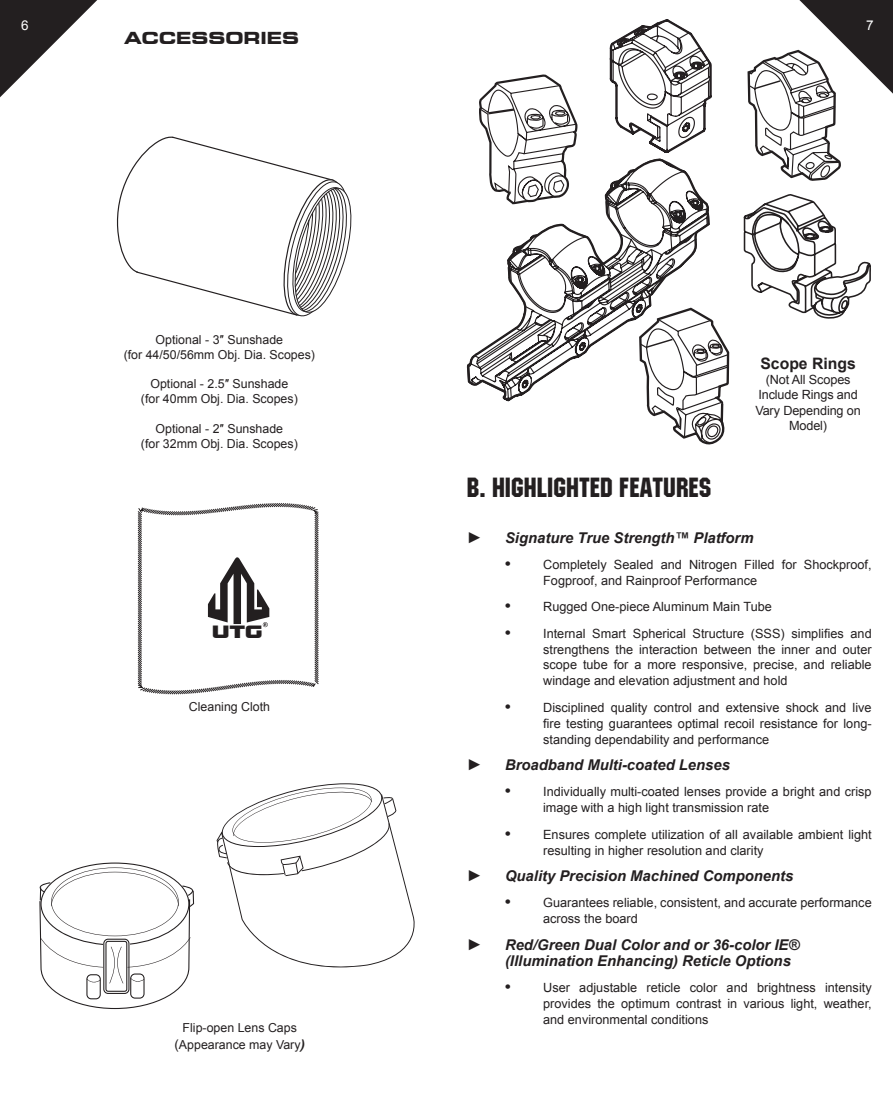
<style>
.page{position:relative;width:893px;height:1117px;background:#fff}
.page>*{position:absolute;margin:0;border:0;box-sizing:border-box;transform-origin:0 0}
.t1{font:27.45px "Machine IT Cby BT";color:#231f20}
.t2{font:16.65px "Bolt Bold IT Cby BT";color:#231f20;scale:1.3 1}
.t3{font:700 expanded 16.43px "Square 721 BT";color:#231f20}
.t4{font:700 15.75px "Arial";color:#231f20}
.t5{font:italic 700 14.85px/16px "Arial";color:#231f20}
.t6{font:13.5px "Arial";color:#fff}
.t7{font:12.6px/16px "Arial";color:#231f20}
.t8{font:12.38px/14.8px "Arial";color:#231f20;text-align:center}
.s1{font-size:13.5px}
.s2{font-weight:700;font-style:italic;font-size:13.5px}
.s3{font-weight:700;font-size:15.75px}
</style>
<div class="page">
<svg style="left:0;top:0;width:97px;height:98px"></svg>
<svg style="left:217px;top:783px;width:198px;height:185px"></svg>
<svg style="left:39px;top:862px;width:155px;height:146px"></svg>
<svg style="left:743px;top:0;width:150px;height:319px"></svg>
<svg style="left:137px;top:503px;width:182px;height:192px"></svg>
<svg style="left:479px;top:74px;width:99px;height:83px"></svg>
<svg style="left:646px;top:319px;width:84px;height:126px"></svg>
<svg style="left:116px;top:136px;width:200px;height:175px"></svg>
<svg style="left:280px;top:175px;width:72px;height:142px"></svg>
<svg style="left:609px;top:19px;width:103px;height:134px"></svg>
<svg style="left:466px;top:157px;width:245px;height:246px"></svg>
<p class="t6" style="left:21px;top:16px;width:9px">6</p>
<p class="t6" style="left:866px;top:16px;width:9px">7</p>
<h3 class="t3" style="left:124px;top:29px;width:177px">ACCESSORIES</h3>
<p class="t8" style="left:124px;top:332px;width:193px">Optional - 3″ Sunshade<br>(for 44/50/56mm Obj. Dia. Scopes)</p>
<p class="t8" style="left:141px;top:376px;width:158px">Optional - 2.5″ Sunshade (for 40mm Obj. Dia. Scopes)</p>
<p class="t8" style="left:141px;top:421px;width:158px">Optional - 2″ Sunshade<br>(for 32mm Obj. Dia. Scopes)</p>
<h2 class="t2" style="left:212px;top:622px;width:40px">UTG</h2>
<p class="t8" style="left:189px;top:699px;width:83px">Cleaning Cloth</p>
<p class="t8" style="left:175px;top:1019px;width:132px;line-height:16.4px">Flip-open Lens Caps <span class="s1">(</span>Appearance may Vary<span class="s2">)</span></p>
<p class="t4" style="left:760px;top:353px;width:97px">Scope Rings</p>
<p class="t7" style="left:755px;top:372px;width:107px;line-height:15.3px;text-align:center">(Not All Scopes<br>Include Rings and<br>Vary Depending on<br>Model)</p>
<h1 class="t1" style="left:467px;top:471px;width:246px">B. HIGHLIGHTED FEATURES</h1>
<p class="t4" style="left:467px;top:526px;width:17px">►</p>
<p class="t5" style="left:505px;top:529px;width:250px">Signature True Strength™ Platform</p>
<p class="t7" style="left:543px;top:556px;width:330px;text-indent:-38px"><span class="s3">•</span> Completely Sealed and Nitrogen Filled for Shockproof,<br>Fogproof, and Rainproof Performance</p>
<p class="t7" style="left:505px;top:598px;width:268px"><span class="s3">•</span> Rugged One-piece Aluminum Main Tube</p>
<p class="t7" style="left:543px;top:625px;width:330px;text-align:justify;text-indent:-38px"><span class="s3">•</span> Internal Smart Spherical Structure (SSS) simplifies and strengthens the interaction between the inner and outer scope tube for a more responsive, precise, and reliable windage and elevation adjustment and hold</p>
<p class="t7" style="left:543px;top:699px;width:330px;text-align:justify;text-indent:-38px"><span class="s3">•</span> Disciplined quality control and extensive shock and live fire testing guarantees optimal recoil resistance for long&shy;standing dependability and performance</p>
<p class="t4" style="left:467px;top:753px;width:17px">►</p>
<p class="t5" style="left:505px;top:757px;width:226px">Broadband Multi-coated Lenses</p>
<p class="t7" style="left:543px;top:783px;width:330px;text-indent:-38px"><span class="s3">•</span> Individually multi-coated lenses provide a bright and crisp image with a high light transmission rate</p>
<p class="t7" style="left:543px;top:826px;width:330px;text-indent:-38px"><span class="s3">•</span> Ensures complete utilization of all available ambient light resulting in higher resolution and clarity</p>
<p class="t4" style="left:467px;top:864px;width:17px">►</p>
<p class="t5" style="left:505px;top:868px;width:290px">Quality Precision Machined Components</p>
<p class="t7" style="left:543px;top:894px;width:330px;text-indent:-38px"><span class="s3">•</span> Guarantees reliable, consistent, and accurate performance across the board</p>
<p class="t4" style="left:467px;top:933px;width:17px">►</p>
<p class="t5" style="left:505px;top:936px;width:296px">Red/Green Dual Color and or 36-color IE® (Illumination Enhancing) Reticle Options</p>
<p class="t7" style="left:543px;top:979px;width:330px;text-align:justify;text-indent:-38px"><span class="s3">•</span> User adjustable reticle color and brightness intensity provides the optimum contrast in various light, weather, and environmental conditions</p>
</div>
